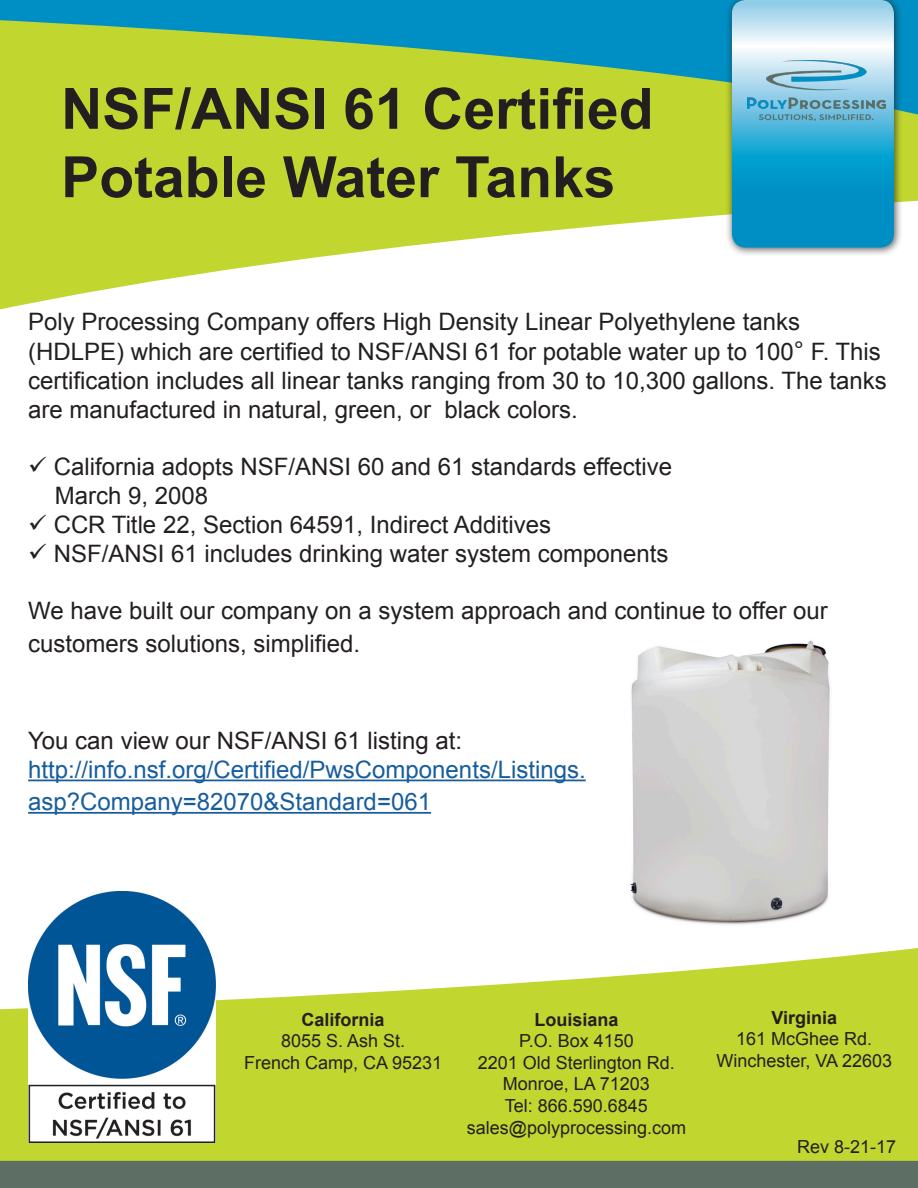
<style>
.page{position:relative;width:918px;height:1188px;background:#fff}
.page>*{position:absolute;margin:0;border:0;box-sizing:border-box;transform-origin:0 0}
.t1{font:700 57px "Arial";color:#231f20}
.t2{font:24px/29.4px "Arial";color:#231f20}
.t3{font:24px/32.4px "Arial";color:#175d9e}
.t4{font:18px "Arial";color:#231f20}
.t5{font:700 18px "Arial";color:#231f20}
.s1{font-size:25.5px}
</style>
<div class="page">
<img style="left:630px;top:640px;width:200px;height:285px">
<svg style="left:0;top:122px;width:918px;height:188px;fill:#c1d72f"></svg>
<svg style="left:0;top:0;width:918px;height:122px;background:#76bb69"></svg>
<div style="left:0;top:1161px;width:918px;height:27px;background:#5d6e65"></div>
<svg style="left:0;top:948px;width:918px;height:213px;background:#c9dc4c"></svg>
<div style="left:725px;top:0;width:178px;height:257px;background:#231f20;opacity:.75"></div>
<svg style="left:732px;top:0;width:162px;height:248px;background:#4fb4d9"></svg>
<img style="left:748px;top:61px;width:137px;height:60px">
<hr style="left:28px;top:780px;width:558px;height:1px;background:#175d9e">
<hr style="left:28px;top:812px;width:403px;height:2px;background:#175d9e">
<img style="left:28px;top:891px;width:188px;height:252px">
<p class="t1" style="left:61px;top:71px;width:594px">NSF/ANSI 61 Certified</p>
<p class="t1" style="left:61px;top:139px;width:556px">Potable Water Tanks</p>
<p class="t2" style="left:28px;top:307px;width:860px">Poly Processing Company offers High Density Linear Polyethylene tanks (HDLPE) which are certified to NSF/ANSI 61 for potable water up to 100<span class="s1">°</span> F. This certification includes all linear tanks ranging from 30 to 10,300 gallons. The tanks are manufactured in natural, green, or black colors.</p>
<p class="t2" style="left:28px;top:453px;width:646px">✓ California adopts NSF/ANSI 60 and 61 standards effective</p>
<p class="t2" style="left:55px;top:481px;width:155px">March 9, 2008</p>
<p class="t2" style="left:28px;top:510px;width:525px">✓ CCR Title 22, Section 64591, Indirect Additives</p>
<p class="t2" style="left:28px;top:539px;width:642px">✓ NSF/ANSI 61 includes drinking water system components</p>
<p class="t2" style="left:28px;top:595px;width:801px;line-height:32.4px">We have built our company on a system approach and continue to offer our customers solutions, simplified.</p>
<p class="t2" style="left:28px;top:726px;width:435px">You can view our NSF/ANSI 61 listing at:</p>
<p class="t3" style="left:28px;top:754px;width:559px">http://info.nsf.org/Certified/PwsComponents/Listings. asp?Company=82070&amp;Standard=061</p>
<p class="t5" style="left:302px;top:1007px;width:85px">California</p>
<p class="t4" style="left:281px;top:1029px;width:126px">8055 S. Ash St.</p>
<p class="t4" style="left:244px;top:1051px;width:200px">French Camp, CA 95231</p>
<p class="t5" style="left:534px;top:1007px;width:86px">Louisiana</p>
<p class="t4" style="left:519px;top:1029px;width:116px">P.O. Box 4150</p>
<p class="t4" style="left:478px;top:1051px;width:199px">2201 Old Sterlington Rd.</p>
<p class="t4" style="left:503px;top:1072px;width:149px">Monroe, LA 71203</p>
<p class="t4" style="left:505px;top:1094px;width:145px">Tel: 866.590.6845</p>
<p class="t4" style="left:467px;top:1116px;width:221px">sales@polyprocessing.com</p>
<p class="t5" style="left:771px;top:1005px;width:67px">Virginia</p>
<p class="t4" style="left:736px;top:1027px;width:138px">161 McGhee Rd.</p>
<p class="t4" style="left:716px;top:1049px;width:177px">Winchester, VA 22603</p>
<p class="t4" style="left:797px;top:1135px;width:101px">Rev 8-21-17</p>
</div>
